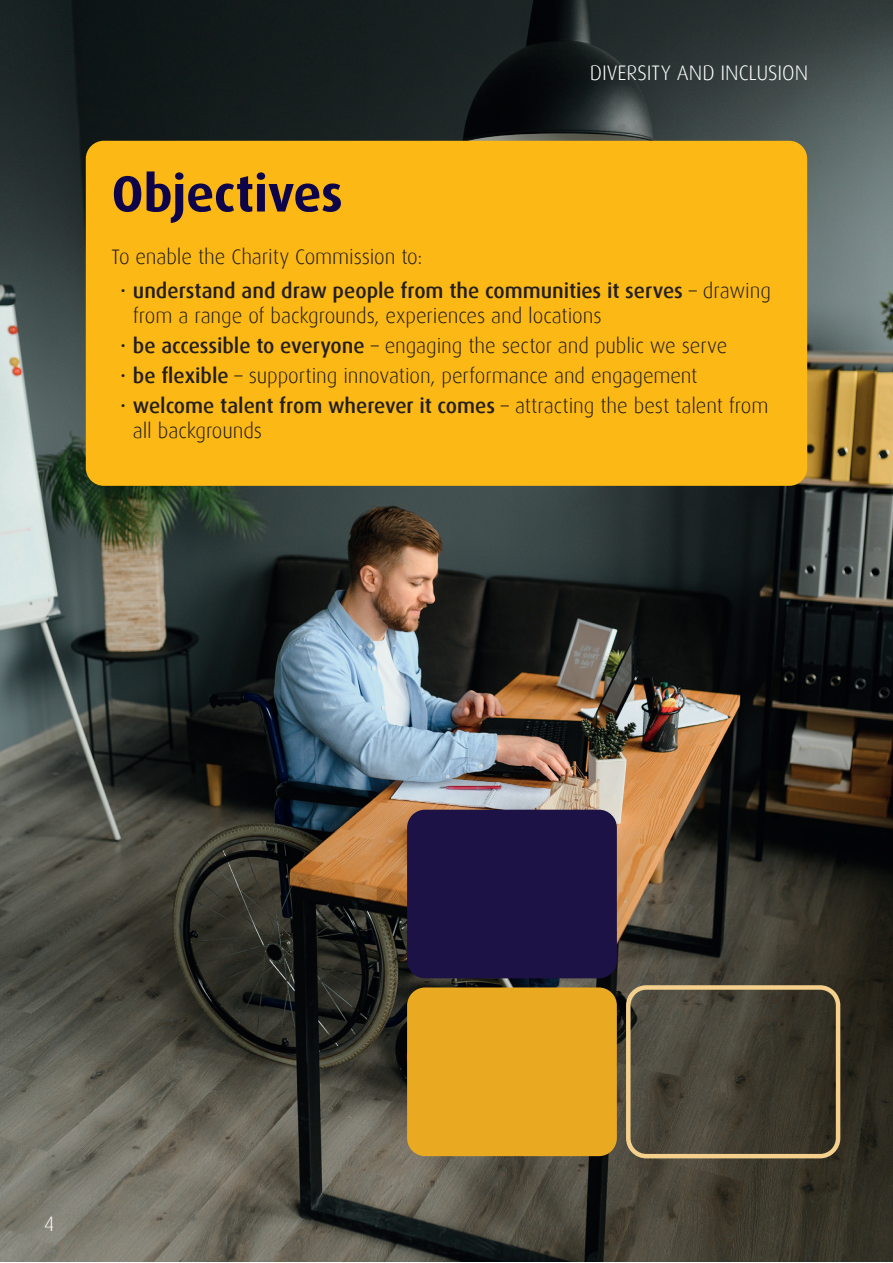
<style>
.page{position:relative;width:893px;height:1263px;background:#fff}
.page>*{position:absolute;margin:0;border:0;box-sizing:border-box;transform-origin:0 0}
.t1{font:700 51px "Dax";letter-spacing:-.005em;color:#0d0449}
.t2{font:300 21px/25.5px "Dax";letter-spacing:-.005em;color:#231f20}
.t3{font:300 21px "Dax";color:#fff}
.s1{font-weight:500}
</style>
<div class="page">
<img style="left:0;top:0;width:893px;height:1262px">
<div style="left:407px;top:987px;width:210px;height:169px;background:#e9aa22;border-radius:18px"></div>
<div style="left:626px;top:985px;width:214px;height:173px;border:4px solid #f4d08c;border-radius:18px"></div>
<div style="left:407px;top:810px;width:210px;height:168px;background:#1c1245;border-radius:18px"></div>
<div style="left:86px;top:141px;width:721px;height:345px;background:#fcb814;border-radius:18px"></div>
<p class="t3" style="left:590px;top:61px;width:220px">DIVERSITY AND INCLUSION</p>
<h1 class="t1" style="left:112px;top:165px;width:233px">Objectives</h1>
<p class="t2" style="left:112px;top:244px;width:312px">To enable the Charity Commission to:</p>
<p class="t2" style="left:133px;top:278px;width:640px;text-indent:-13px">• <span class="s1">understand and draw people from the communities it serves</span> – drawing from a range of backgrounds, experiences and locations</p>
<p class="t2" style="left:120px;top:333px;width:609px">• <span class="s1">be accessible to everyone</span> – engaging the sector and public we serve</p>
<p class="t2" style="left:120px;top:363px;width:579px">• <span class="s1">be flexible</span> – supporting innovation, performance and engagement</p>
<p class="t2" style="left:133px;top:393px;width:637px;text-indent:-13px">• <span class="s1">welcome talent from wherever it comes</span> – attracting the best talent from all backgrounds</p>
<p class="t3" style="left:44px;top:1212px;width:12px">4</p>
</div>
